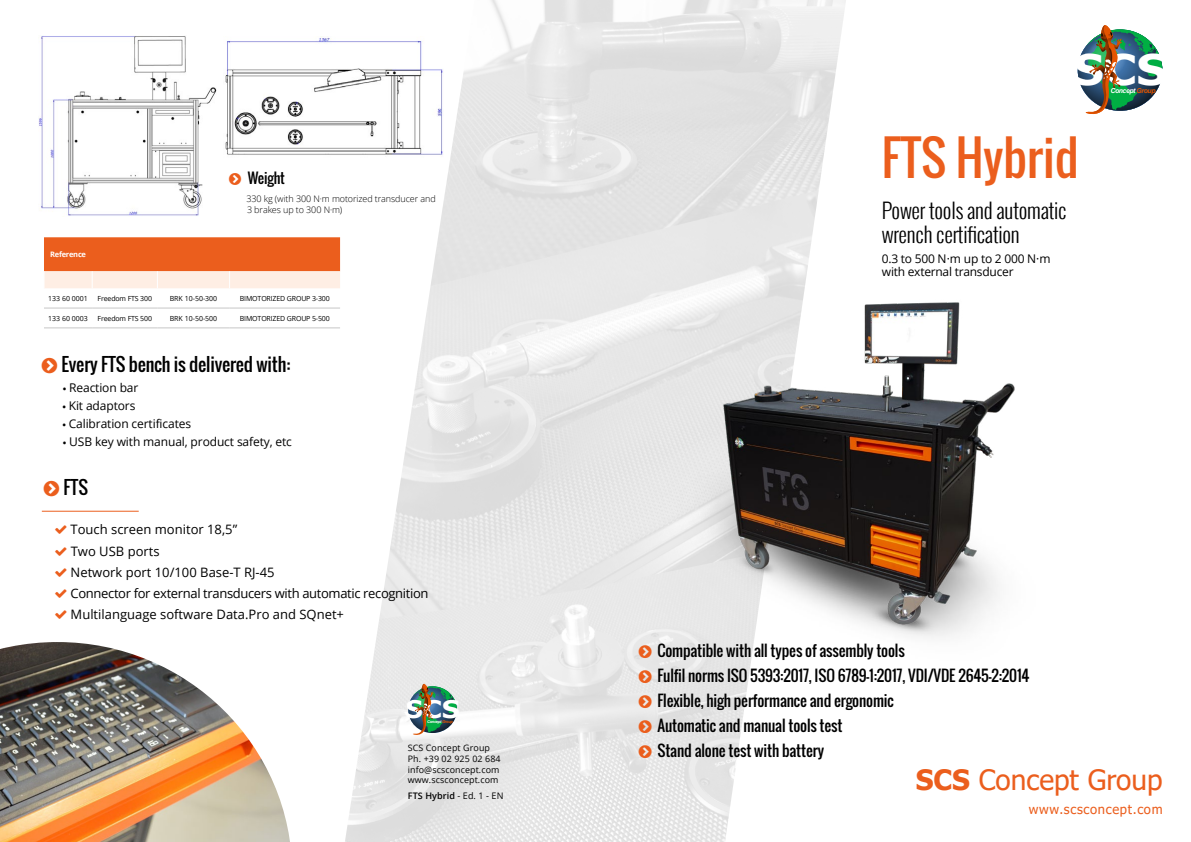
<style>
.page{position:relative;width:1191px;height:842px;background:#fff}
.page>*{position:absolute;margin:0;border:0;box-sizing:border-box;transform-origin:0 0}
.t1{font:46.8px "Oswald";color:#eb5e1d}
.t2{font:700 42.1px "Tahoma";color:#fff;scale:1.14 1}
.t3{font:28px "Tahoma";color:#eb5e1d}
.t4{font:700 24.2px "Tahoma";color:#fff;scale:1.14 1}
.t5{font:300 21px/24px "Oswald";letter-spacing:-.01em;color:#000}
.t6{font:18px "Oswald";letter-spacing:-.01em;color:#000}
.t7{font:15px/25px "Oswald";letter-spacing:-.01em;color:#000}
.t8{font:14px "Oswald";letter-spacing:-.01em;color:#000}
.t9{font:13px/21.3px "Open Sans";color:#000}
.t10{font:13px "Tahoma";letter-spacing:.05em;color:#eb5e1d}
.t11{font:12px/13px "Open Sans";letter-spacing:-.01em;color:#000}
.t12{font:300 9px/10.8px "Open Sans";letter-spacing:-.01em;color:#000}
.t13{font:600 9px "Open Sans";letter-spacing:.01em;color:#000}
.t14{font:8.9px/10.7px "Open Sans";letter-spacing:.01em;color:#000}
.t15{font:700 7.5px "Open Sans";letter-spacing:-.03em;color:#fff}
.t16{font:7px "Open Sans";letter-spacing:-.02em;color:#000}
.t17{font:7px "Open Sans";color:#000}
.t18{font:italic 700 6.9px "Arial";letter-spacing:-.06em;color:#fff}
.t19{font:italic 700 3.9px "Arial";letter-spacing:-.06em;color:#fff}
.s1{font-family:"Assistant"}
.s2{color:#e45400}
.s3{font-weight:400}
.s4{font-weight:700}
</style>
<div class="page">
<img style="left:345px;top:0;width:501px;height:842px">
<img style="left:0;top:642px;width:290px;height:200px">
<img style="left:39px;top:36px;width:178px;height:180px">
<img style="left:225px;top:37px;width:218px;height:121px">
<img style="left:643px;top:260px;width:372px;height:401px">
<hr style="left:42px;top:511px;width:97px;height:1px;background:#eb5e1d">
<hr style="left:44px;top:308px;width:48px;height:1px;background:#c6c6c6">
<hr style="left:92px;top:308px;width:65px;height:1px;background:#c6c6c6">
<hr style="left:157px;top:308px;width:73px;height:1px;background:#c6c6c6">
<hr style="left:230px;top:308px;width:110px;height:1px;background:#c6c6c6">
<hr style="left:44px;top:328px;width:48px;height:1px;background:#c6c6c6">
<hr style="left:92px;top:328px;width:65px;height:1px;background:#c6c6c6">
<hr style="left:157px;top:328px;width:73px;height:1px;background:#c6c6c6">
<hr style="left:230px;top:328px;width:110px;height:1px;background:#c6c6c6">
<svg style="left:44px;top:237px;width:296px;height:51px"></svg>
<svg style="left:408px;top:684px;width:49px;height:51px"></svg>
<img style="left:1077px;top:25px;width:85px;height:89px">
<svg style="left:639px;top:645px;width:12px;height:13px"></svg>
<svg style="left:639px;top:670px;width:12px;height:13px"></svg>
<svg style="left:639px;top:695px;width:12px;height:13px"></svg>
<svg style="left:639px;top:720px;width:12px;height:13px"></svg>
<svg style="left:639px;top:745px;width:12px;height:13px"></svg>
<p class="t8" style="left:248px;top:168px;width:39px">Weight</p>
<p class="t12" style="left:246px;top:193px;width:191px">330 kg (with 300 N·m motorized transducer and<br>3 brakes up to 300 N·m)</p>
<p class="t15" style="left:50px;top:249px;width:37px">Reference</p>
<p class="t17" style="left:48px;top:293px;width:41px">133 60 0001</p>
<p class="t16" style="left:98px;top:293px;width:56px">Freedom FTS 300</p>
<p class="t17" style="left:170px;top:293px;width:49px">BRK 10-50-300</p>
<p class="t16" style="left:240px;top:293px;width:91px">BIMOTORIZED GROUP 3-300</p>
<p class="t17" style="left:48px;top:313px;width:41px">133 60 0003</p>
<p class="t16" style="left:98px;top:313px;width:56px">Freedom FTS 500</p>
<p class="t17" style="left:170px;top:313px;width:49px">BRK 10-50-500</p>
<p class="t16" style="left:240px;top:313px;width:91px">BIMOTORIZED GROUP 5-500</p>
<p class="t6" style="left:62px;top:351px;width:230px">Every FTS bench is delivered with:</p>
<p class="t11" style="left:63px;top:381px;width:77px"><span class="s1">•</span> Reaction bar</p>
<p class="t11" style="left:62px;top:399px;width:75px"><span class="s1">•</span> Kit adaptors</p>
<p class="t11" style="left:62px;top:417px;width:130px"><span class="s1">•</span> Calibration certificates</p>
<p class="t11" style="left:63px;top:435px;width:231px"><span class="s1">•</span> USB key with manual, product safety, etc</p>
<p class="t6" style="left:64px;top:474px;width:26px">FTS</p>
<p class="t9" style="left:71px;top:519px;width:359px">Touch screen monitor 18,5”<br>Two USB ports<br>Network port 10/100 Base-T RJ-45<br>Connector for external transducers with automatic recognition Multilanguage software Data.Pro and SQnet+</p>
<h3 class="t4" style="left:406px;top:692px;width:49px">SCS</h3>
<p class="t19" style="left:427px;top:719px;width:27px">Concept <span class="s2">Group</span></p>
<p class="t14" style="left:408px;top:742px;width:94px">SCS Concept Group<br>Ph. +39 02 925 02 684 info@scsconcept.com www.scsconcept.com</p>
<p class="t13" style="left:408px;top:790px;width:97px">FTS Hybrid <span class="s3">- Ed. 1 - EN</span></p>
<h2 class="t2" style="left:1073px;top:40px;width:83px">SCS</h2>
<p class="t18" style="left:1110px;top:86px;width:46px">Concept <span class="s2">Group</span></p>
<h1 class="t1" style="left:882px;top:122px;width:198px">FTS Hybrid</h1>
<h3 class="t5" style="left:882px;top:198px;width:186px">Power tools and automatic wrench certification</h3>
<p class="t11" style="left:882px;top:252px;width:170px">0.3 to 500 N·m up to 2 000 N·m with external transducer</p>
<p class="t7" style="left:657px;top:638px;width:373px">Compatible with all types of assembly tools<br>Fulfil norms ISO 5393:2017, ISO 6789-1:2017, VDI/VDE 2645-2:2014<br>Flexible, high performance and ergonomic<br>Automatic and manual tools test<br>Stand alone test with battery</p>
<h3 class="t3" style="left:915px;top:761px;width:248px"><span class="s4">SCS</span> Concept Group</h3>
<p class="t10" style="left:1029px;top:800px;width:135px">www.scsconcept.com</p>
</div>
